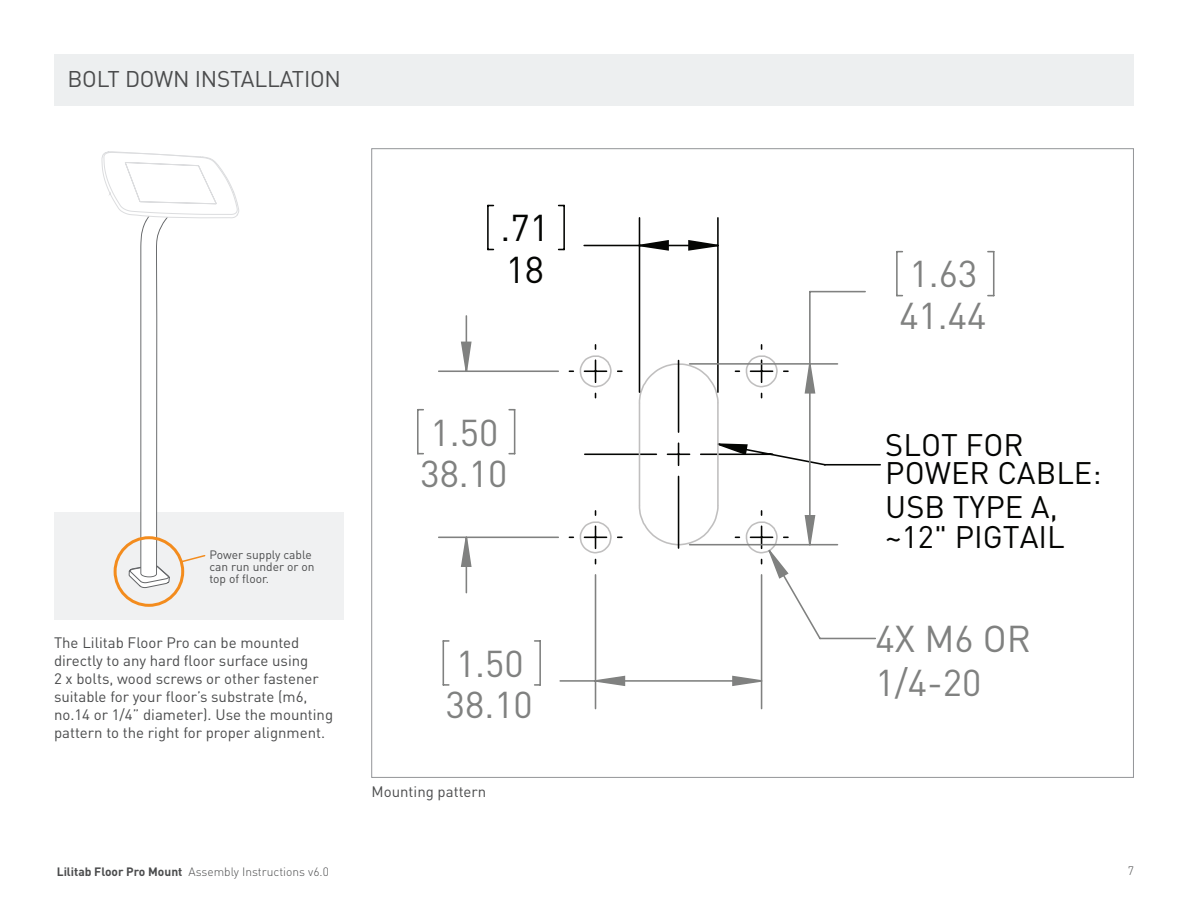
<style>
.page{position:relative;width:1188px;height:918px;background:#fff}
.page>*{position:absolute;margin:0;border:0;box-sizing:border-box;transform-origin:0 0}
.t1{font:36.9px/41.4px "DIN";color:#808180}
.t2{font:36.9px/41.4px "DIN";color:#040503}
.t3{font:30.75px/28.2px "DIN";color:#040503}
.t4{font:22.5px "DIN";letter-spacing:-.01em;color:#4b4c4d}
.t5{font:15px/18px "DIN";color:#4b4c4d}
.t6{font:300 12px "DIN";color:#4b4c4d}
.t7{font:12px/12px "DIN";color:#4b4c4d}
.s1{font-weight:700}
</style>
<div class="page">
<div style="left:55px;top:513px;width:289px;height:107px;background:#f0f1f2"></div>
<div style="left:54px;top:54px;width:1080px;height:52px;background:#edeff0"></div>
<hr style="left:487px;top:206px;width:2px;height:43px;background:#040503">
<hr style="left:563px;top:206px;width:2px;height:43px;background:#040503">
<hr style="left:639px;top:218px;width:1px;height:174px;background:#040503">
<hr style="left:717px;top:218px;width:2px;height:174px;background:#040503">
<hr style="left:584px;top:245px;width:55px;height:1px;background:#040503">
<hr style="left:896px;top:252px;width:2px;height:44px;background:#808180">
<hr style="left:993px;top:252px;width:2px;height:44px;background:#808180">
<hr style="left:810px;top:291px;width:55px;height:1px;background:#808180">
<hr style="left:809px;top:292px;width:2px;height:72px;background:#808180">
<svg style="left:417px;top:314px;width:460px;height:396px"></svg>
<svg style="left:638px;top:239px;width:81px;height:13px"></svg>
<svg style="left:804px;top:362px;width:12px;height:184px"></svg>
<svg style="left:462px;top:342px;width:325px;height:343px"></svg>
<svg style="left:101px;top:151px;width:139px;height:437px"></svg>
<h3 class="t4" style="left:68px;top:65px;width:275px">BOLT DOWN INSTALLATION</h3>
<h1 class="t2" style="left:501px;top:207px;width:50px">.71<br>18</h1>
<p class="t7" style="left:209px;top:548px;width:107px">Power supply cable can run under or on top of floor.</p>
<p class="t5" style="left:54px;top:634px;width:281px">The Lilitab Floor Pro can be mounted directly to any hard floor surface using<br>2 x bolts, wood screws or other fastener suitable for your floor’s substrate (m6, no.14 or 1/4” diameter). Use the mounting pattern to the right for proper alignment.</p>
<h1 class="t1" style="left:420px;top:411px;width:89px">1.50<br>38.10</h1>
<h1 class="t1" style="left:446px;top:642px;width:89px">1.50<br>38.10</h1>
<p class="t5" style="left:372px;top:782px;width:116px">Mounting pattern</p>
<h1 class="t1" style="left:899px;top:253px;width:89px">1.63<br>41.44</h1>
<h2 class="t3" style="left:885px;top:430px;width:218px">SLOT FOR<br>POWER CABLE:</h2>
<h2 class="t3" style="left:885px;top:491px;width:181px;line-height:30.3px">USB TYPE A, ~12" PIGTAIL</h2>
<h1 class="t1" style="left:876px;top:616px;width:157px;line-height:44px">4X M6 OR<br>1/4-20</h1>
<p class="t6" style="left:57px;top:864px;width:274px"><span class="s1">Lilitab Floor Pro Mount</span> Assembly Instructions v6.0</p>
<p class="t6" style="left:1128px;top:864px;width:8px">7</p>
</div>
